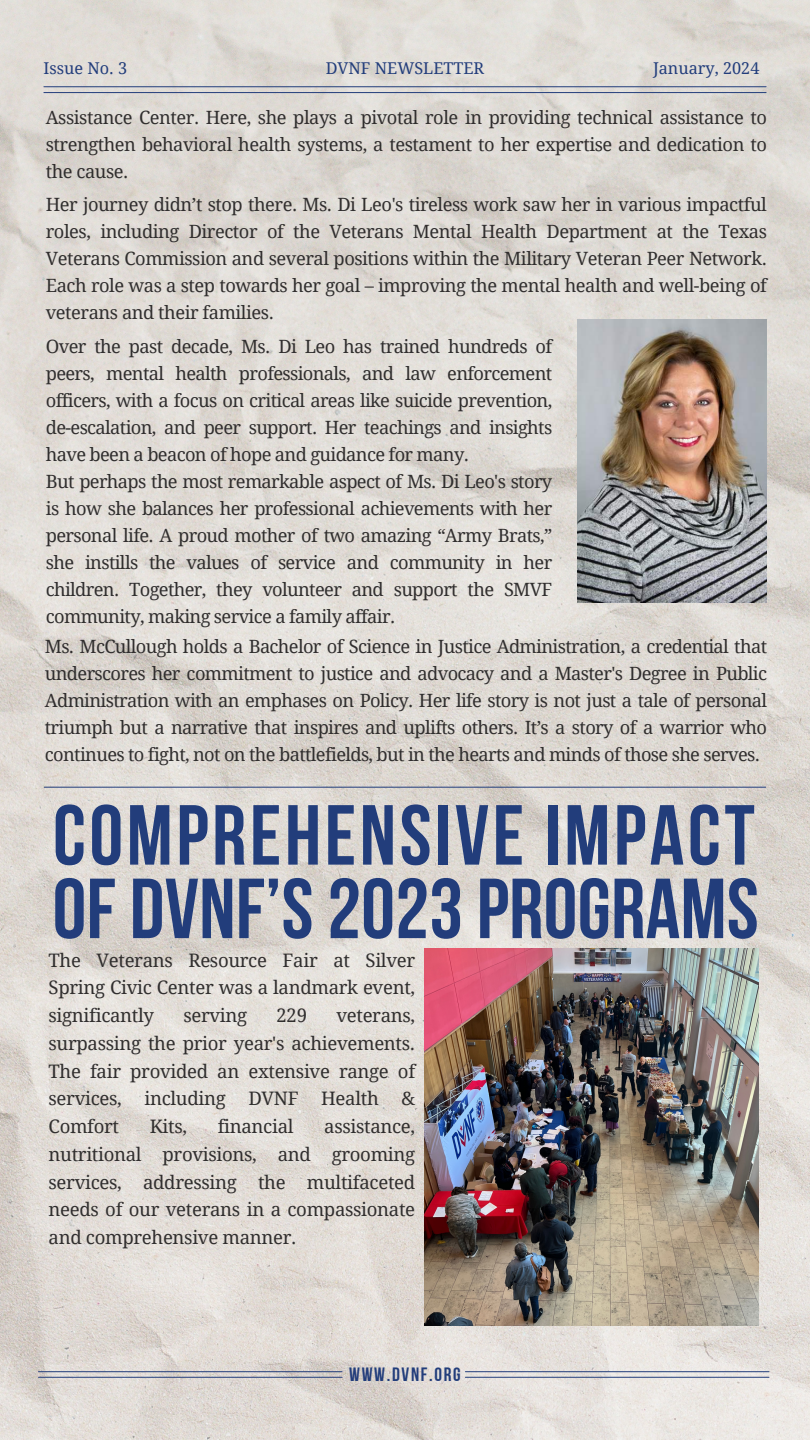
<style>
.page{position:relative;width:810px;height:1440px;background:#fff}
.page>*{position:absolute;margin:0;border:0;box-sizing:border-box;transform-origin:0 0}
.t1{font:85px/73.5px "Bebas Neue Cyrillic";letter-spacing:.045em;color:#223d7b}
.t2{font:19.2px "Bebas Neue Cyrillic";letter-spacing:.09em;color:#223d7b}
.t3{font:18.6px/27.8px "Droid Serif";letter-spacing:-.02em;color:#302e2e;text-align:justify}
.t4{font:18.3px/27px "Droid Serif";letter-spacing:-.035em;color:#302e2e;text-align:justify}
.t5{font:16.3px "Droid Serif";color:#223d7b}
</style>
<div class="page">
<img style="left:0;top:0;width:810px;height:1440px">
<hr style="left:44px;top:92px;width:722px;height:1px;background:#223d7b">
<hr style="left:44px;top:86px;width:722px;height:1px;background:#223d7b">
<hr style="left:38px;top:1377px;width:304px;height:1px;background:#223d7b">
<hr style="left:38px;top:1371px;width:304px;height:1px;background:#223d7b">
<hr style="left:465px;top:1377px;width:304px;height:1px;background:#223d7b">
<hr style="left:465px;top:1371px;width:304px;height:1px;background:#223d7b">
<img style="left:578px;top:319px;width:189px;height:283px">
<hr style="left:44px;top:787px;width:722px;height:1px;background:#223d7b">
<img style="left:424px;top:948px;width:334px;height:378px">
<p class="t5" style="left:44px;top:57px;width:85px">Issue No. 3</p>
<p class="t5" style="left:326px;top:57px;width:160px">DVNF NEWSLETTER</p>
<p class="t5" style="left:653px;top:57px;width:108px">January, 2024</p>
<p class="t4" style="left:46px;top:103px;width:723px">Assistance Center. Here, she plays a pivotal role in providing technical assistance to strengthen behavioral health systems, a testament to her expertise and dedication to the cause.</p>
<p class="t4" style="left:46px;top:191px;width:723px">Her journey didn’t stop there. Ms. Di Leo's tireless work saw her in various impactful roles, including Director of the Veterans Mental Health Department at the Texas Veterans Commission and several positions within the Military Veteran Peer Network.<br>Each role was a step towards her goal – improving the mental health and well-being of veterans and their families.</p>
<p class="t4" style="left:46px;top:332px;width:508px;text-align:left">Over the past decade, Ms. Di Leo has trained hundreds of peers, mental health professionals, and law enforcement officers, with a focus on critical areas like suicide prevention, de-escalation, and peer support. Her teachings and insights have been a beacon of hope and guidance for many.<br>But perhaps the most remarkable aspect of Ms. Di Leo's story is how she balances her professional achievements with her personal life. A proud mother of two amazing “Army Brats,” she instills the values of service and community in her children. Together, they volunteer and support the SMVF community, making service a family affair.</p>
<p class="t4" style="left:45px;top:633px;width:724px">Ms. McCullough holds a Bachelor of Science in Justice Administration, a credential that underscores her commitment to justice and advocacy and a Master's Degree in Public Administration with an emphases on Policy. Her life story is not just a tale of personal triumph but a narrative that inspires and uplifts others. It’s a story of a warrior who continues to fight, not on the battlefields, but in the hearts and minds of those she serves.</p>
<h1 class="t1" style="left:53px;top:798px;width:708px">COMPREHENSIVE IMPACT<br>OF DVNF’S 2023 PROGRAMS</h1>
<p class="t3" style="left:49px;top:946px;width:368px">The Veterans Resource Fair at Silver Spring Civic Center was a landmark event, significantly</p>
<p class="t3" style="left:183px;top:1001px;width:65px">serving</p>
<p class="t3" style="left:277px;top:1001px;width:32px">229</p>
<p class="t3" style="left:49px;top:1001px;width:368px;text-indent:288px">veterans, surpassing the prior year's achievements.<br>The fair provided an extensive range of services, including DVNF Health &amp; Comfort</p>
<p class="t3" style="left:150px;top:1112px;width:39px">Kits,</p>
<p class="t3" style="left:218px;top:1112px;width:77px">financial</p>
<p class="t3" style="left:49px;top:1112px;width:368px;text-indent:276px">assistance, nutritional provisions, and grooming services, addressing the multifaceted needs of our veterans in a compassionate and comprehensive manner.</p>
<p class="t2" style="left:349px;top:1364px;width:113px">WWW.DVNF.ORG</p>
</div>
